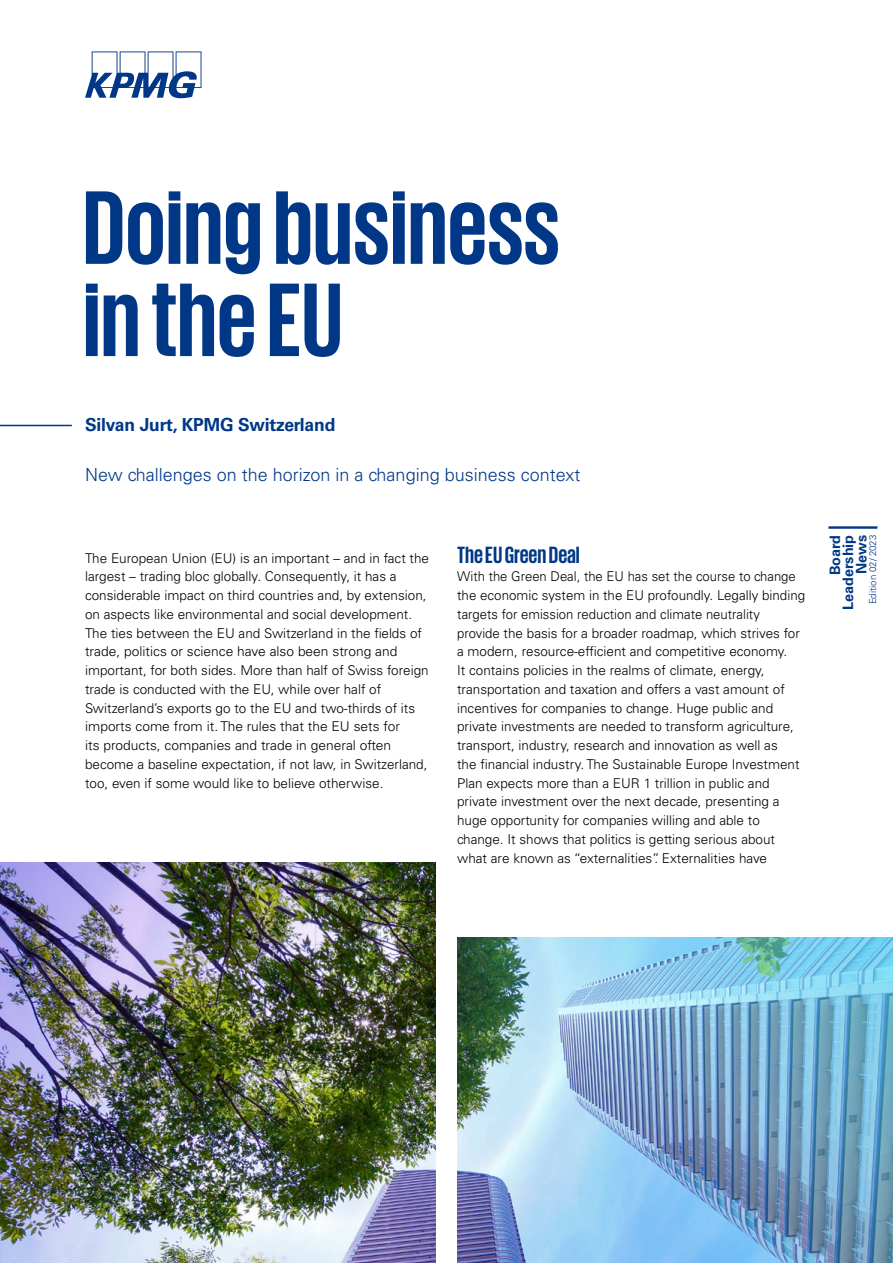
<style>
.page{position:relative;width:893px;height:1263px;background:#fff}
.page>*{position:absolute;margin:0;border:0;box-sizing:border-box;transform-origin:0 0}
.t1{font:700 106.8px/92.2px "KPMG";color:#003887}
.t2{font:700 24px "KPMG";color:#003887}
.t3{font:300 18px "Univers LT Std";color:#003887}
.t4{font:700 18px "Univers LT Std";letter-spacing:-.01em;color:#003887}
.t5{font:700 14.4px/13.2px "Univers LT Std";color:#003887;text-align:right}
.t6{font:300 13.5px/18.8px "Univers LT Std";color:#000}
.t7{font:300 9.6px "Univers LT Std";color:#003887}
</style>
<div class="page">
<svg style="left:85px;top:51px;width:116px;height:47px"></svg>
<img style="left:0;top:862px;width:436px;height:401px">
<img style="left:457px;top:938px;width:436px;height:325px">
<hr style="left:828px;top:526px;width:49px;height:3px;background:#003887">
<hr style="left:0;top:425px;width:72px;height:1px;background:#003887">
<h1 class="t1" style="left:83px;top:178px;width:479px">Doing business in the EU</h1>
<h3 class="t4" style="left:85px;top:414px;width:252px">Silvan Jurt, KPMG Switzerland</h3>
<h3 class="t3" style="left:85px;top:464px;width:497px">New challenges on the horizon in a changing business context</h3>
<p class="t6" style="left:85px;top:548px;width:346px">The European Union (EU) is an important – and in fact the largest – trading bloc globally. Consequently, it has a considerable impact on third countries and, by extension, on aspects like environmental and social development.<br>The ties between the EU and Switzerland in the fields of trade, politics or science have also been strong and important, for both sides. More than half of Swiss foreign trade is conducted with the EU, while over half of Switzerland’s exports go to the EU and two-thirds of its imports come from it. The rules that the EU sets for<br>its products, companies and trade in general often become a baseline expectation, if not law, in Switzerland, too, even if some would like to believe otherwise.</p>
<h2 class="t2" style="left:457px;top:542px;width:124px">The EU Green Deal</h2>
<p class="t6" style="left:457px;top:567px;width:350px">With the Green Deal, the EU has set the course to change the economic system in the EU profoundly. Legally binding targets for emission reduction and climate neutrality provide the basis for a broader roadmap, which strives for a modern, resource-efficient and competitive economy.<br>It contains policies in the realms of climate, energy, transportation and taxation and offers a vast amount of incentives for companies to change. Huge public and private investments are needed to transform agriculture, transport, industry, research and innovation as well as<br>the financial industry. The Sustainable Europe Investment Plan expects more than a EUR 1 trillion in public and private investment over the next decade, presenting a huge opportunity for companies willing and able to change. It shows that politics is getting serious about what are known as “externalities”. Externalities have</p>
<p class="t5" style="left:828px;top:610px;width:77px;rotate:-90deg">Board<br>Leadership<br>News</p>
<p class="t7" style="left:867px;top:604px;width:71px;rotate:-90deg">Edition 02/ 2023</p>
</div>
